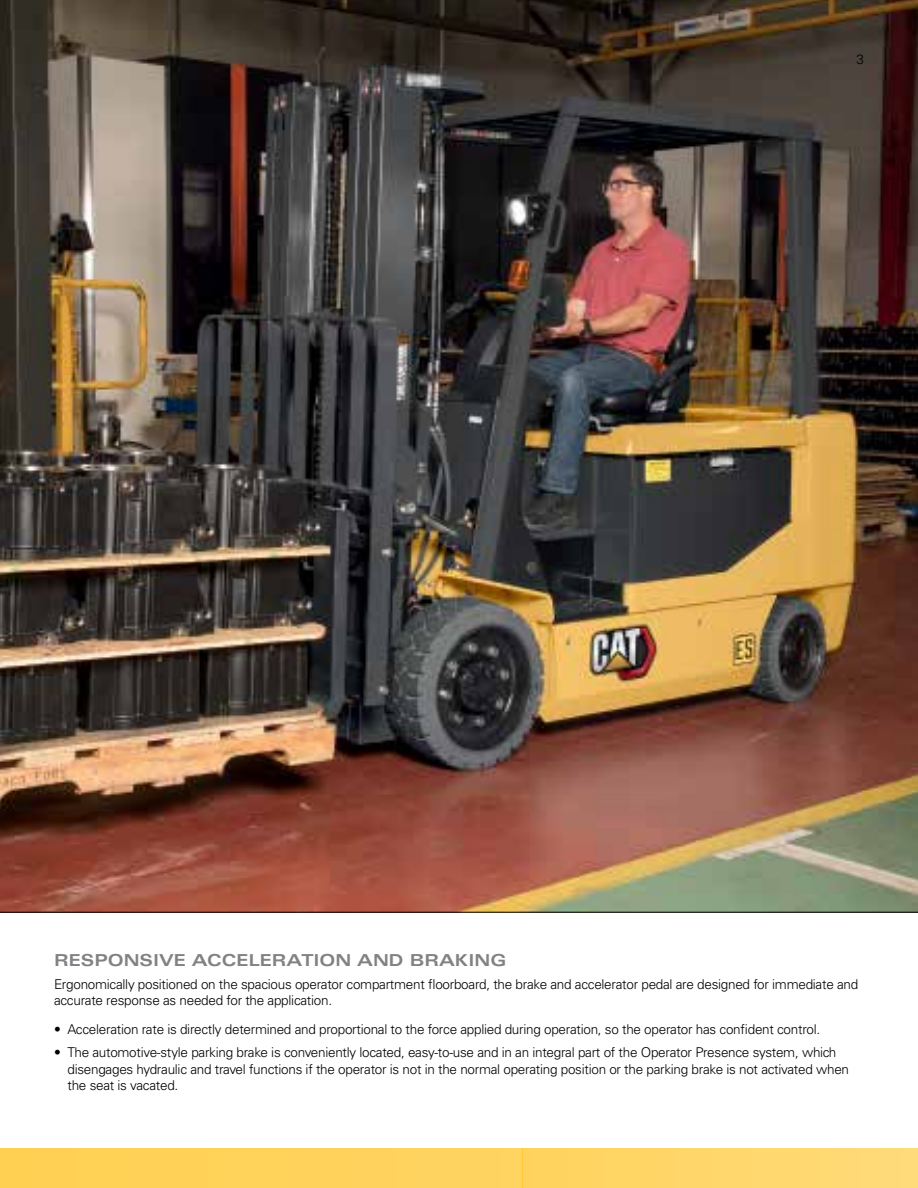
<style>
.page{position:relative;width:918px;height:1188px;background:#fff}
.page>*{position:absolute;margin:0;border:0;box-sizing:border-box;transform-origin:0 0}
.t1{font:700 expanded 16.5px "Univers LT Std";color:#808285}
.t2{font:300 13.5px/16.2px "Univers";letter-spacing:-.02em;color:#000}
.t3{font:300 13.5px "Univers LT Std";color:#000}
</style>
<div class="page">
<img style="left:0;top:0;width:918px;height:913px">
<div style="left:0;top:1148px;width:522px;height:40px;background:#ffd259"></div>
<div style="left:522px;top:1148px;width:396px;height:40px;background:linear-gradient(to right,#ffd35c,#ffdb7a)"></div>
<p class="t3" style="left:856px;top:51px;width:9px">3</p>
<p class="t1" style="left:54px;top:950px;width:454px">RESPONSIVE ACCELERATION AND BRAKING</p>
<p class="t2" style="left:54px;top:976px;width:806px">Ergonomically positioned on the spacious operator compartment floorboard, the brake and accelerator pedal are designed for immediate and accurate response as needed for the application.</p>
<p class="t2" style="left:54px;top:1022px;width:768px">• Acceleration rate is directly determined and proportional to the force applied during operation, so the operator has confident control.</p>
<p class="t2" style="left:68px;top:1045px;width:783px;text-indent:-14px">• The automotive-style parking brake is conveniently located, easy-to-use and in an integral part of the Operator Presence system, which disengages hydraulic and travel functions if the operator is not in the normal operating position or the parking brake is not activated when the seat is vacated.</p>
</div>
